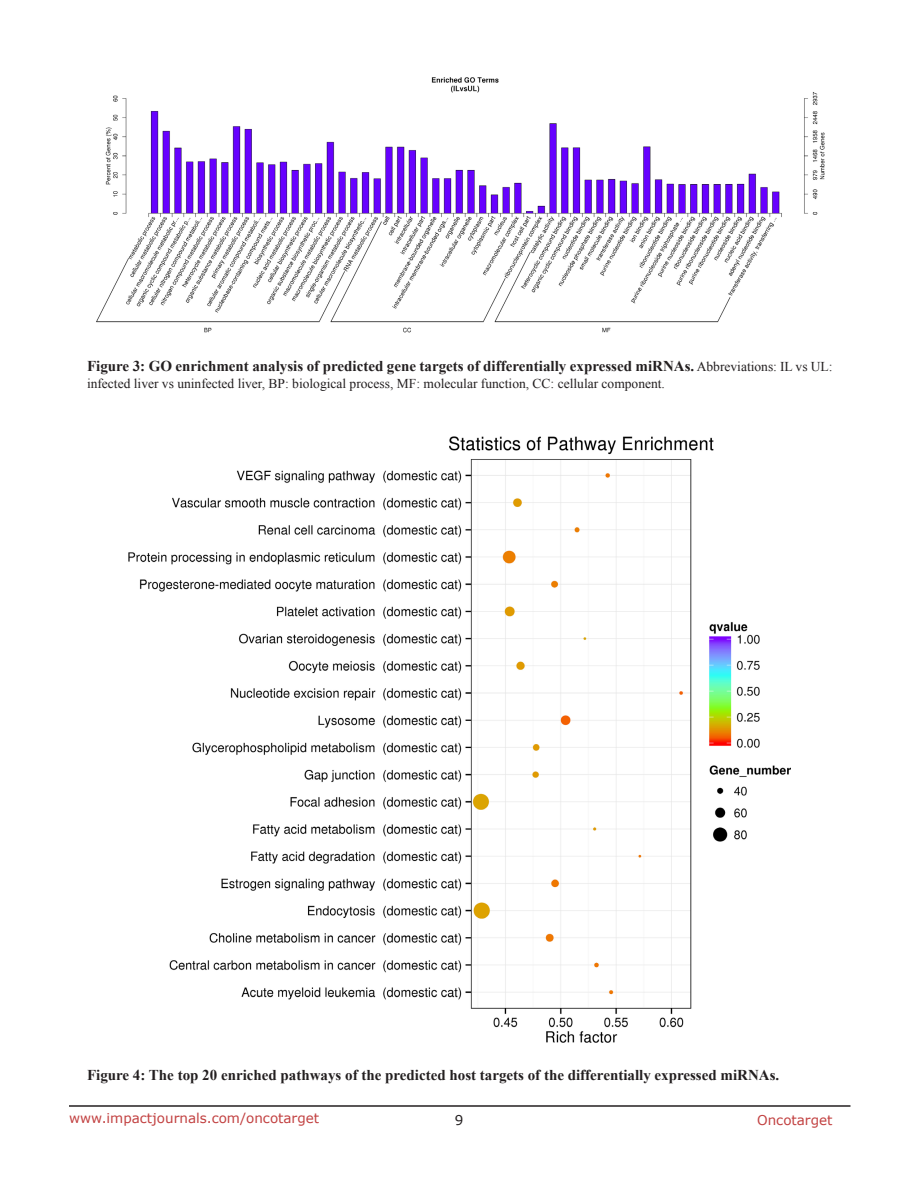
<style>
.page{position:relative;width:918px;height:1188px;background:#fff}
.page>*{position:absolute;margin:0;border:0;box-sizing:border-box;transform-origin:0 0}
.t1{font:700 15px "Times New Roman";color:#231f20}
.t2{font:13.5px "Times New Roman";color:#231f20}
.t3{font:13.5px "Verdana";color:#c24141}
.t4{font:13.5px "Verdana";color:#231f20}
.s1{font-weight:400;font-size:13.5px}
</style>
<div class="page">
<hr style="left:69px;top:1105px;width:781px;height:2px;background:#231f20">
<img style="left:129px;top:436px;width:661px;height:606px">
<img style="left:96px;top:77px;width:729px;height:256px">
<p class="t1" style="left:87px;top:356px;width:747px">Figure 3: GO enrichment analysis of predicted gene targets of differentially expressed miRNAs. <span class="s1">Abbreviations: IL vs UL:</span></p>
<p class="t2" style="left:87px;top:374px;width:580px">infected liver vs uninfected liver, BP: biological process, MF: molecular function, CC: cellular component.</p>
<p class="t1" style="left:87px;top:1065px;width:694px">Figure 4: The top 20 enriched pathways of the predicted host targets of the differentially expressed miRNAs.</p>
<p class="t3" style="left:69px;top:1109px;width:252px">www.impactjournals.com/oncotarget</p>
<p class="t4" style="left:455px;top:1111px;width:10px">9</p>
<p class="t3" style="left:757px;top:1111px;width:77px">Oncotarget</p>
</div>
